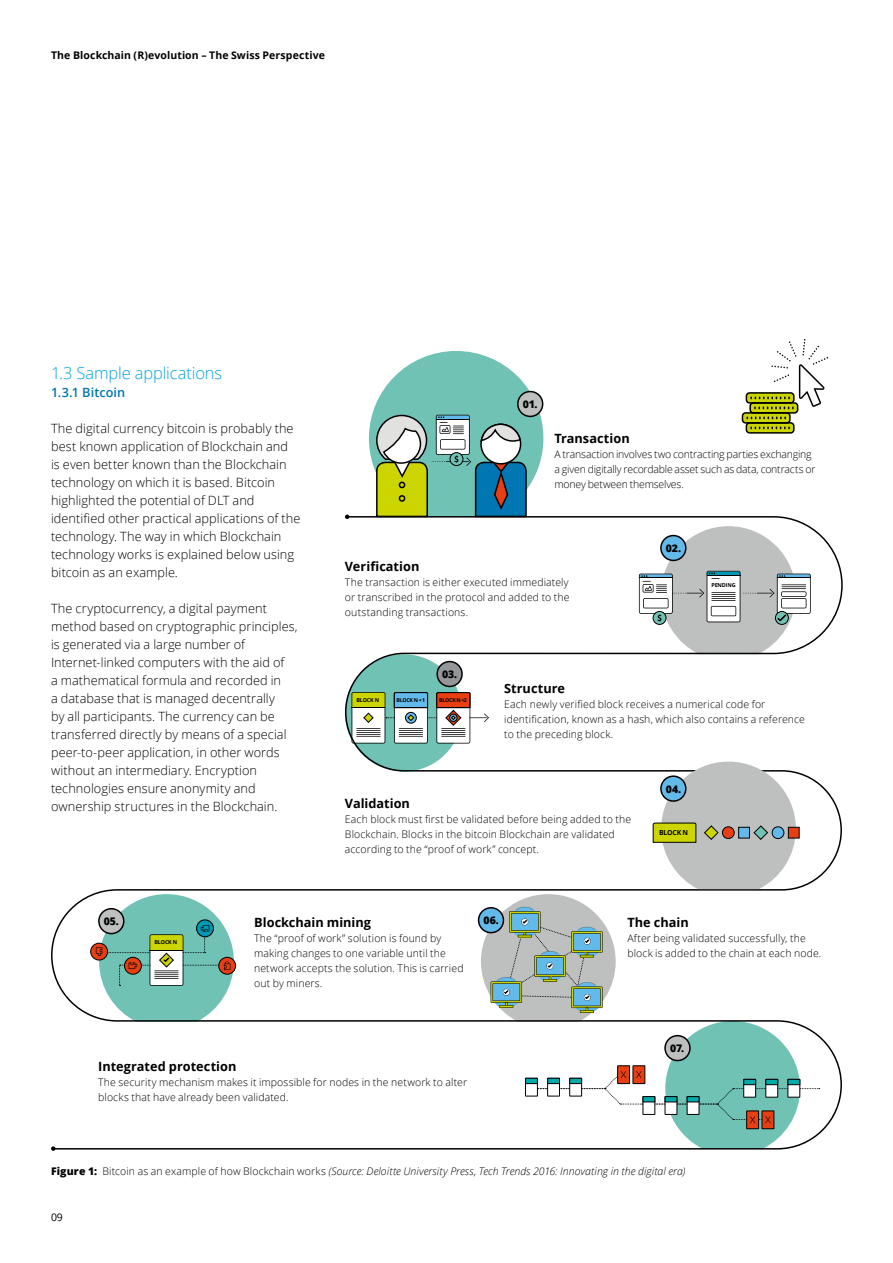
<style>
.page{position:relative;width:893px;height:1263px;background:#fff}
.page>*{position:absolute;margin:0;border:0;box-sizing:border-box;transform-origin:0 0}
.t1{font:300 16.5px "Open Sans";letter-spacing:-.01em;color:#00a3e2}
.t2{font:300 12.75px/18px "Open Sans";letter-spacing:.005em;color:#000}
.t3{font:700 12.75px "Open Sans";color:#000}
.t4{font:600 12.75px "Open Sans";color:#0076b3}
.t5{font:300 10.5px/15px "Open Sans";letter-spacing:.01em;color:#000}
.t6{font:300 10.5px/15px "Open Sans";letter-spacing:-.02em;color:#000}
.t7{font:italic 300 10.5px "Open Sans";letter-spacing:.005em;color:#000}
.t8{font:700 10.5px "Open Sans";letter-spacing:.01em;color:#000}
.t9{font:800 10.5px "Open Sans";letter-spacing:-.02em;color:#000}
.t10{font:10.5px "Open Sans";color:#000}
.t11{font:700 6.9px "Open Sans";letter-spacing:-.02em;color:#000}
.t12{font:700 5.4px "Open Sans";letter-spacing:-.025em;color:#000}
.t13{font:700 5.25px "Open Sans";letter-spacing:-.04em;color:#000}
.s1{font-weight:800;font-style:normal}
.s2{font-style:normal}
</style>
<div class="page">
<svg style="left:369px;top:351px;width:174px;height:164px"></svg>
<div style="left:518px;top:391px;width:25px;height:25px;background:#bec0c0;border-radius:50%"></div>
<div style="left:517px;top:391px;width:26px;height:26px;border:2px solid #000;border-radius:50%"></div>
<svg style="left:51px;top:515px;width:792px;height:635px"></svg>
<svg style="left:51px;top:1146px;width:4px;height:5px"></svg>
<svg style="left:481px;top:761px;width:339px;height:387px"></svg>
<svg style="left:742px;top:339px;width:86px;height:95px"></svg>
<p class="t8" style="left:51px;top:48px;width:275px">The Blockchain (R)evolution – The Swiss Perspective</p>
<p class="t1" style="left:51px;top:361px;width:173px">1.3 Sample applications</p>
<p class="t4" style="left:51px;top:383px;width:76px">1.3.1 Bitcoin</p>
<p class="t2" style="left:51px;top:419px;width:251px">The digital currency bitcoin is probably the best known application of Blockchain and<br>is even better known than the Blockchain technology on which it is based. Bitcoin highlighted the potential of DLT and identified other practical applications of the technology. The way in which Blockchain technology works is explained below using bitcoin as an example.</p>
<p class="t2" style="left:51px;top:599px;width:248px">The cryptocurrency, a digital payment method based on cryptographic principles, is generated via a large number of Internet-linked computers with the aid of<br>a mathematical formula and recorded in<br>a database that is managed decentrally<br>by all participants. The currency can be transferred directly by means of a special peer-to-peer application, in other words without an intermediary. Encryption technologies ensure anonymity and ownership structures in the Blockchain.</p>
<p class="t9" style="left:523px;top:396px;width:16px">01.</p>
<p class="t3" style="left:554px;top:430px;width:77px">Transaction</p>
<p class="t6" style="left:554px;top:447px;width:263px">A transaction involves two contracting parties exchanging a given digitally recordable asset such as data, contracts or money between themselves.</p>
<p class="t9" style="left:666px;top:540px;width:17px">02.</p>
<p class="t3" style="left:345px;top:557px;width:76px">Verification</p>
<p class="t5" style="left:345px;top:574px;width:226px;text-align:justify">The transaction is either executed immediately or transcribed in the protocol and added to the outstanding transactions.</p>
<p class="t9" style="left:442px;top:666px;width:17px">03.</p>
<p class="t12" style="left:711px;top:581px;width:26px">PENDING</p>
<p class="t12" style="left:356px;top:696px;width:24px">BLOCK N</p>
<p class="t13" style="left:397px;top:696px;width:30px">BLOCK N + 1</p>
<p class="t13" style="left:439px;top:696px;width:29px">BLOCK N +2</p>
<p class="t3" style="left:504px;top:679px;width:62px">Structure</p>
<p class="t5" style="left:504px;top:696px;width:302px">Each newly verified block receives a numerical code for identification, known as a hash, which also contains a reference to the preceding block.</p>
<p class="t3" style="left:345px;top:794px;width:67px">Validation</p>
<p class="t5" style="left:345px;top:811px;width:288px">Each block must first be validated before being added to the<br>Blockchain. Blocks in the bitcoin Blockchain are validated according to the “proof of work” concept.</p>
<p class="t9" style="left:666px;top:781px;width:17px">04.</p>
<p class="t11" style="left:659px;top:828px;width:31px">BLOCK N</p>
<p class="t9" style="left:104px;top:913px;width:17px">05.</p>
<p class="t12" style="left:154px;top:938px;width:24px">BLOCK N</p>
<p class="t3" style="left:254px;top:913px;width:119px">Blockchain mining</p>
<p class="t5" style="left:254px;top:930px;width:211px">The “proof of work” solution is found by making changes to one variable until the network accepts the solution. This is carried out by miners.</p>
<p class="t9" style="left:484px;top:912px;width:17px">06.</p>
<p class="t3" style="left:98px;top:1057px;width:140px">Integrated protection</p>
<p class="t5" style="left:98px;top:1074px;width:370px">The security mechanism makes it impossible for nodes in the network to alter blocks that have already been validated.</p>
<p class="t3" style="left:627px;top:913px;width:63px">The chain</p>
<p class="t5" style="left:627px;top:930px;width:195px">After being validated successfully, the block is added to the chain at each node.</p>
<p class="t9" style="left:670px;top:1040px;width:16px">07.</p>
<p class="t7" style="left:51px;top:1164px;width:636px"><span class="s1">Figure 1:</span> <span class="s2">Bitcoin as an example of how Blockchain works</span> (Source: Deloitte University Press, Tech Trends 2016: Innovating in the digital era)</p>
<p class="t10" style="left:51px;top:1210px;width:13px">09</p>
</div>
